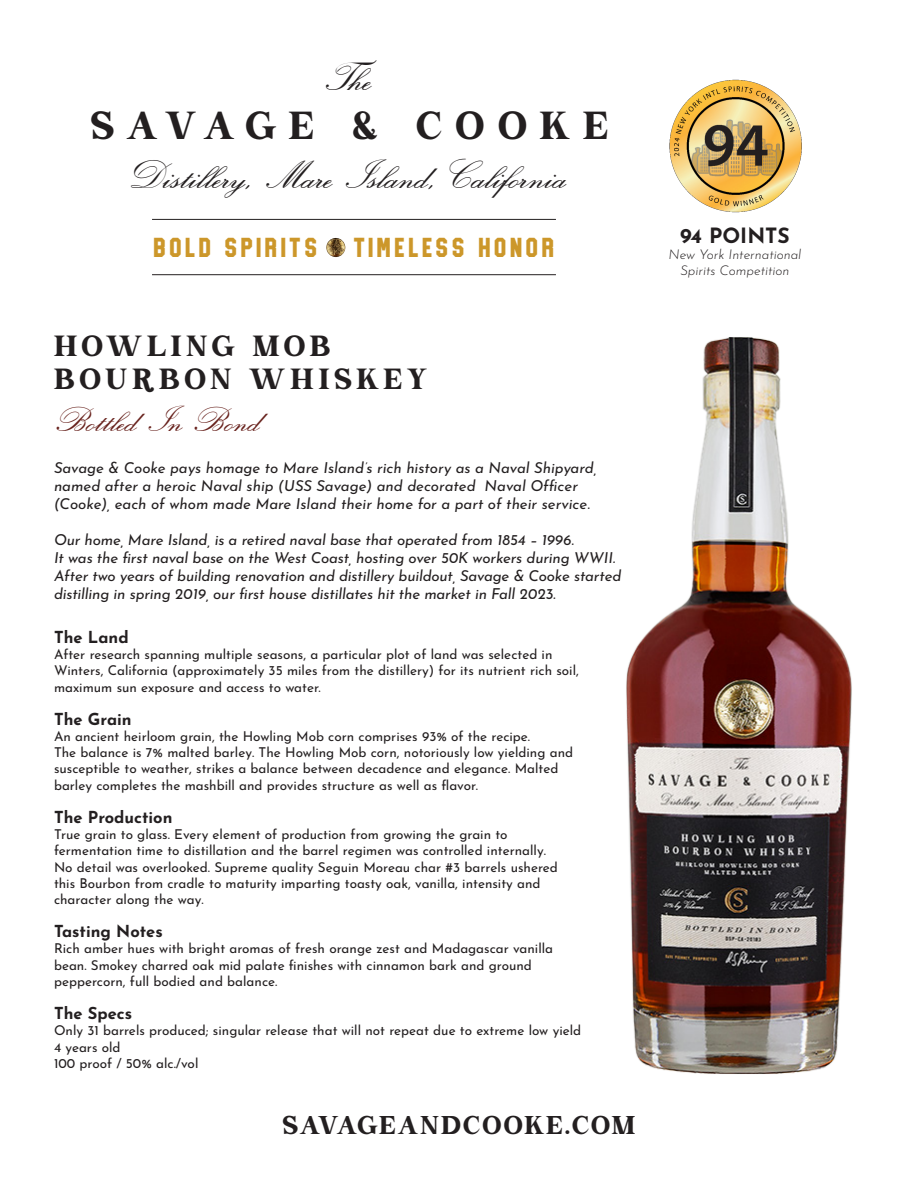
<style>
.page{position:relative;width:918px;height:1188px;background:#fff}
.page>*{position:absolute;margin:0;border:0;box-sizing:border-box;transform-origin:0 0}
.t1{font:39px "Exmouth";color:#231f20}
.t2{font:34.5px "Exmouth";color:#68221d}
.t3{font:34.2px "Bohemian Soul";letter-spacing:.37em;color:#231f20}
.t4{font:700 29.4px "Treadstone";color:#cc972a}
.t5{font:25.5px/33px "Bohemian Soul";letter-spacing:.195em;color:#231f20}
.t6{font:22.5px "Bohemian Soul";letter-spacing:.1em;color:#231f20}
.t7{font:700 21px "Josefin Sans";color:#231f20}
.t8{font:700 16.5px "Josefin Sans";color:#231f20}
.t9{font:italic 15px/18px "Josefin Sans";letter-spacing:-.01em;color:#231f20}
.t10{font:13.5px/16.2px "Josefin Sans";color:#231f20}
.t11{font:italic 300 13.5px/16.2px "Josefin Sans";color:#231f20;text-align:center}
</style>
<div class="page">
<img style="left:626px;top:337px;width:226px;height:737px">
<hr style="left:152px;top:219px;width:404px;height:1px;background:#231f20">
<hr style="left:152px;top:274px;width:404px;height:1px;background:#231f20">
<img style="left:326px;top:238px;width:19px;height:19px;border-radius:10px">
<img style="left:669px;top:79px;width:133px;height:134px">
<p class="t1" style="left:323px;top:54px;width:55px">Th e</p>
<p class="t3" style="left:90px;top:107px;width:520px">SAVAGE &amp; COOKE</p>
<p class="t1" style="left:128px;top:152px;width:444px">Distillery, Mare Island, California</p>
<p class="t4" style="left:152px;top:230px;width:406px">BOLD SPIRITS TIMELESS HONOR</p>
<p class="t5" style="left:54px;top:330px;width:374px">HOWLING MOB<br>BOURBON WHISKEY</p>
<p class="t2" style="left:54px;top:399px;width:211px">Bottled In Bond</p>
<p class="t9" style="left:54px;top:458px;width:544px">Savage &amp; Cooke pays homage to Mare Island’s rich history as a Naval Shipyard, named after a heroic Naval ship (USS Savage) and decorated Naval Officer (Cooke), each of whom made Mare Island their home for a part of their service.</p>
<p class="t9" style="left:54px;top:530px;width:569px">Our home, Mare Island, is a retired naval base that operated from 1854 – 1996.<br>It was the first naval base on the West Coast, hosting over 50K workers during WWII.<br>After two years of building renovation and distillery buildout, Savage &amp; Cooke started distilling in spring 2019, our first house distillates hit the market in Fall 2023.</p>
<p class="t8" style="left:54px;top:622px;width:76px">The Land</p>
<p class="t10" style="left:54px;top:645px;width:526px">After research spanning multiple seasons, a particular plot of land was selected in<br>Winters, California (approximately 35 miles from the distillery) for its nutrient rich soil, maximum sun exposure and access to water.</p>
<p class="t8" style="left:54px;top:704px;width:79px">The Grain</p>
<p class="t10" style="left:54px;top:727px;width:521px">An ancient heirloom grain, the Howling Mob corn comprises 93% of the recipe.<br>The balance is 7% malted barley. The Howling Mob corn, notoriously low yielding and susceptible to weather, strikes a balance between decadence and elegance. Malted barley completes the mashbill and provides structure as well as flavor.</p>
<p class="t8" style="left:54px;top:802px;width:120px">The Production</p>
<p class="t10" style="left:54px;top:825px;width:505px">True grain to glass. Every element of production from growing the grain to fermentation time to distillation and the barrel regimen was controlled internally.<br>No detail was overlooked. Supreme quality Seguin Moreau char #3 barrels ushered this Bourbon from cradle to maturity imparting toasty oak, vanilla, intensity and character along the way.</p>
<p class="t8" style="left:54px;top:917px;width:110px">Tasting Notes</p>
<p class="t10" style="left:54px;top:939px;width:501px">Rich amber hues with bright aromas of fresh orange zest and Madagascar vanilla bean. Smokey charred oak mid palate finishes with cinnamon bark and ground peppercorn, full bodied and balance.</p>
<p class="t8" style="left:54px;top:999px;width:80px">The Specs</p>
<p class="t10" style="left:54px;top:1021px;width:529px">Only 31 barrels produced; singular release that will not repeat due to extreme low yield</p>
<p class="t10" style="left:54px;top:1037px;width:68px">4 years old</p>
<p class="t10" style="left:54px;top:1053px;width:146px">100 proof / 50% alc./vol</p>
<p class="t6" style="left:283px;top:1113px;width:354px">SAVAGEANDCOOKE.COM</p>
<p class="t7" style="left:680px;top:217px;width:111px">94 POINTS</p>
<p class="t11" style="left:669px;top:245px;width:134px">New York International<br>Spirits Competition</p>
</div>
